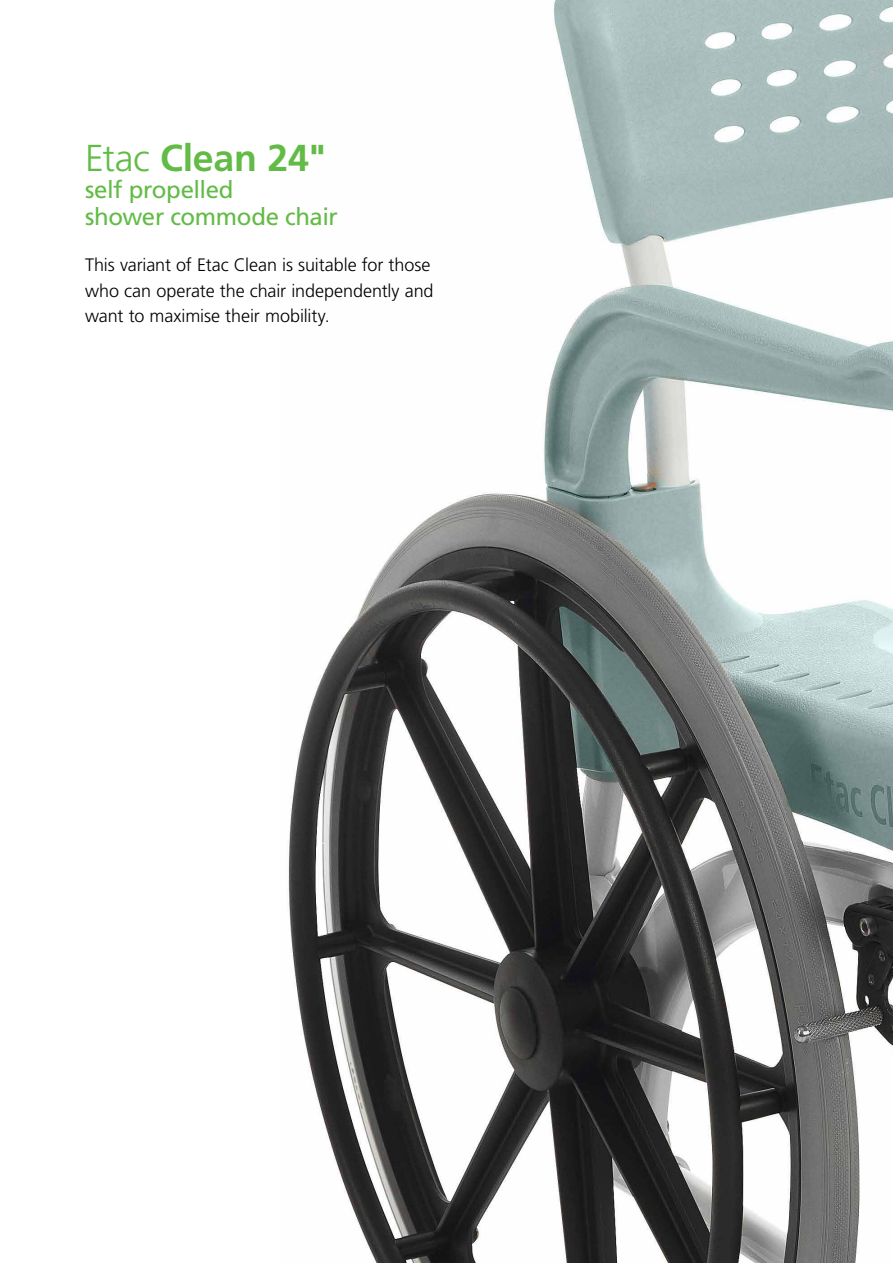
<style>
.page{position:relative;width:893px;height:1263px;background:#fff}
.page>*{position:absolute;margin:0;border:0;box-sizing:border-box;transform-origin:0 0}
.t1{font:700 37.5px "Frutiger LT Pro";letter-spacing:-.005em;color:#62bb46}
.t2{font:24px/27px "Frutiger LT Pro";letter-spacing:-.015em;color:#62bb46}
.t3{font:300 18px/25.5px "Frutiger LT Pro";letter-spacing:-.005em;color:#000}
.s1{font-weight:300}
</style>
<div class="page">
<img style="left:288px;top:0;width:605px;height:1263px">
<h1 class="t1" style="left:85px;top:136px;width:243px"><span class="s1">Etac</span> Clean 24"</h1>
<h2 class="t2" style="left:85px;top:176px;width:254px">self propelled<br>shower commode chair</h2>
<p class="t3" style="left:85px;top:252px;width:350px">This variant of Etac Clean is suitable for those who can operate the chair independently and want to maximise their mobility.</p>
</div>
